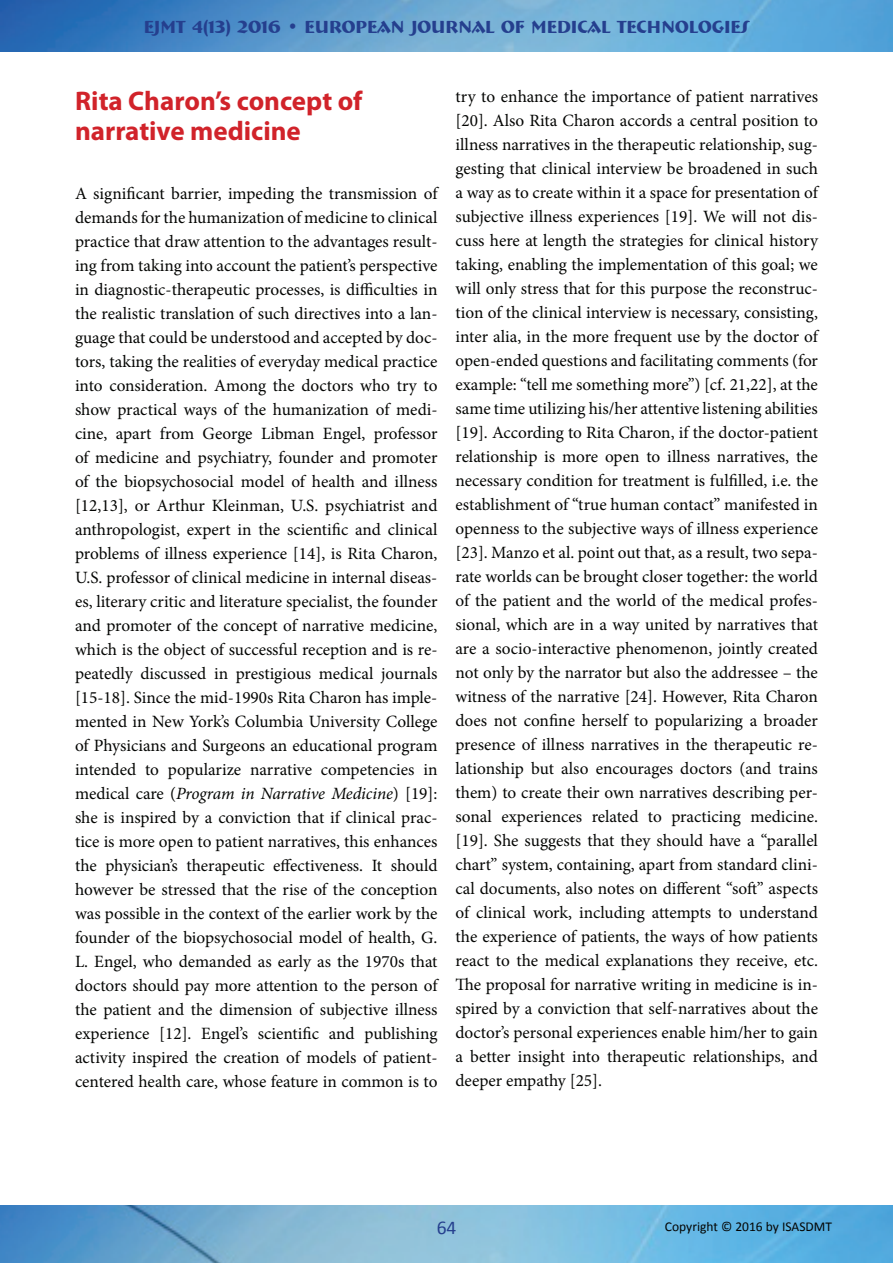
<style>
.page{position:relative;width:893px;height:1263px;background:#fff}
.page>*{position:absolute;margin:0;border:0;box-sizing:border-box;transform-origin:0 0}
.t1{font:700 27px/30px "Myriad Pro";color:#d1232a}
.t2{font:19.5px "Calibri";color:#253f8e}
.t3{font:700 18px "Bremen BT";color:#253f8e}
.t4{font:17.25px/24px "Minion Pro";color:#040503;text-align:justify}
.t5{font:13.5px "Calibri";color:#040503}
.s1{font-style:italic}
</style>
<div class="page">
<img style="left:0;top:0;width:893px;height:52px">
<img style="left:0;top:1205px;width:893px;height:58px">
<p class="t3" style="left:144px;top:15px;width:607px">EJMT 4(13) 2016 • EUROPEAN JOURNAL OF MEDICAL TECHNOLOGIES</p>
<h1 class="t1" style="left:75px;top:85px;width:289px">Rita Charon’s concept of narrative medicine</h1>
<p class="t4" style="left:75px;top:181px;width:364px">A significant barrier, impeding the transmission of demands for the humanization of medicine to clinical practice that draw attention to the advantages result&shy;ing from taking into account the patient’s perspective in diagnostic-therapeutic processes, is difficulties in the realistic translation of such directives into a lan&shy;guage that could be understood and accepted by doc&shy;tors, taking the realities of everyday medical practice into consideration. Among the doctors who try to show practical ways of the humanization of medi&shy;cine, apart from George Libman Engel, professor of medicine and psychiatry, founder and promoter of the biopsychosocial model of health and illness [12,13], or Arthur Kleinman, U.S. psychiatrist and anthropologist, expert in the scientific and clinical problems of illness experience [14], is Rita Charon, U.S. professor of clinical medicine in internal diseas&shy;es, literary critic and literature specialist, the founder and promoter of the concept of narrative medicine, which is the object of successful reception and is re&shy;peatedly discussed in prestigious medical journals [15-18]. Since the mid-1990s Rita Charon has imple&shy;mented in New York’s Columbia University College of Physicians and Surgeons an educational program intended to popularize narrative competencies in medical care (<span class="s1">Program in Narrative Medicine</span>) [19]: she is inspired by a conviction that if clinical prac&shy;tice is more open to patient narratives, this enhances the physician’s therapeutic effectiveness. It should however be stressed that the rise of the conception was possible in the context of the earlier work by the founder of the biopsychosocial model of health, G.<br>L. Engel, who demanded as early as the 1970s that doctors should pay more attention to the person of the patient and the dimension of subjective illness experience [12]. Engel’s scientific and publishing activity inspired the creation of models of patient&shy;centered health care, whose feature in common is to</p>
<p class="t4" style="left:455px;top:85px;width:364px">try to enhance the importance of patient narratives [20]. Also Rita Charon accords a central position to illness narratives in the therapeutic relationship, sug&shy;gesting that clinical interview be broadened in such a way as to create within it a space for presentation of subjective illness experiences [19]. We will not dis&shy;cuss here at length the strategies for clinical history taking, enabling the implementation of this goal; we will only stress that for this purpose the reconstruc&shy;tion of the clinical interview is necessary, consisting, inter alia, in the more frequent use by the doctor of open-ended questions and facilitating comments (for example: “tell me something more”) [cf. 21,22], at the same time utilizing his/her attentive listening abilities [19]. According to Rita Charon, if the doctor-patient relationship is more open to illness narratives, the necessary condition for treatment is fulfilled, i.e. the establishment of “true human contact” manifested in openness to the subjective ways of illness experience [23]. Manzo et al. point out that, as a result, two sepa&shy;rate worlds can be brought closer together: the world of the patient and the world of the medical profes&shy;sional, which are in a way united by narratives that are a socio-interactive phenomenon, jointly created not only by the narrator but also the addressee – the witness of the narrative [24]. However, Rita Charon does not confine herself to popularizing a broader presence of illness narratives in the therapeutic re&shy;lationship but also encourages doctors (and trains them) to create their own narratives describing per&shy;sonal experiences related to practicing medicine. [19]. She suggests that they should have a “parallel chart” system, containing, apart from standard clini&shy;cal documents, also notes on different “soft” aspects of clinical work, including attempts to understand the experience of patients, the ways of how patients react to the medical explanations they receive, etc.<br>The proposal for narrative writing in medicine is in&shy;spired by a conviction that self-narratives about the doctor’s personal experiences enable him/her to gain a better insight into therapeutic relationships, and deeper empathy [25].</p>
<p class="t2" style="left:437px;top:1215px;width:21px">64</p>
<p class="t5" style="left:665px;top:1218px;width:169px">Copyright © 2016 by ISASDMT</p>
</div>
